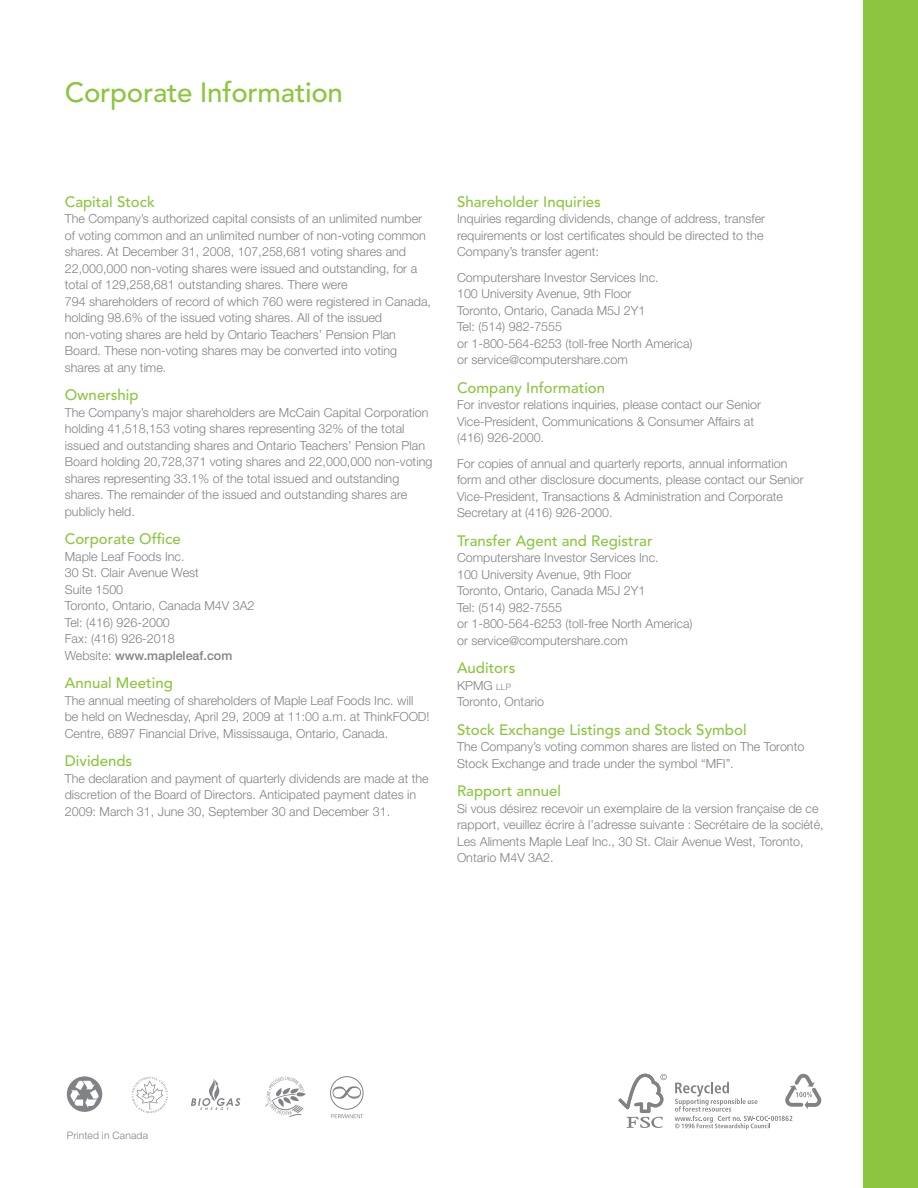
<style>
.page{position:relative;width:918px;height:1188px;background:#fff}
.page>*{position:absolute;margin:0;border:0;box-sizing:border-box;transform-origin:0 0}
.t1{font:500 27.75px "Avenir";letter-spacing:-.01em;color:#8bc63e}
.t2{font:500 15px "Avenir";color:#8bc63e}
.t3{font:300 12.6px/16.5px "Helvetica Neue";color:#808285}
.t4{font:300 10.2px "Helvetica Neue";letter-spacing:.02em;color:#808285}
.s1{font-weight:500}
.s2{font-size:8.7px}
</style>
<div class="page">
<div style="left:864px;top:0;width:54px;height:1188px;background:#8bc63e"></div>
<svg style="left:618px;top:1073px;width:204px;height:57px"></svg>
<svg style="left:67px;top:1076px;width:35px;height:36px"></svg>
<svg style="left:132px;top:1077px;width:36px;height:36px"></svg>
<svg style="left:191px;top:1078px;width:50px;height:32px"></svg>
<svg style="left:265px;top:1077px;width:41px;height:40px"></svg>
<svg style="left:331px;top:1114px;width:32px;height:4px"></svg>
<div style="left:330px;top:1076px;width:33px;height:34px;border:1px solid #808285;border-radius:50%"></div>
<svg style="left:332px;top:1086px;width:29px;height:14px"></svg>
<h1 class="t1" style="left:65px;top:77px;width:280px">Corporate Information</h1>
<p class="t2" style="left:65px;top:193px;width:92px">Capital Stock</p>
<p class="t3" style="left:65px;top:210px;width:368px">The Company’s authorized capital consists of an unlimited number of voting common and an unlimited number of non-voting common shares. At December 31, 2008, 107,258,681 voting shares and 22,000,000 non-voting shares were issued and outstanding, for a total of 129,258,681 outstanding shares. There were<br>794 shareholders of record of which 760 were registered in Canada, holding 98.6% of the issued voting shares. All of the issued non-voting shares are held by Ontario Teachers’ Pension Plan Board. These non-voting shares may be converted into voting shares at any time.</p>
<p class="t2" style="left:65px;top:387px;width:75px">Ownership</p>
<p class="t3" style="left:65px;top:404px;width:369px">The Company’s major shareholders are McCain Capital Corporation holding 41,518,153 voting shares representing 32% of the total issued and outstanding shares and Ontario Teachers’ Pension Plan Board holding 20,728,371 voting shares and 22,000,000 non-voting shares representing 33.1% of the total issued and outstanding shares. The remainder of the issued and outstanding shares are publicly held.</p>
<p class="t2" style="left:65px;top:531px;width:117px">Corporate Office</p>
<p class="t3" style="left:65px;top:548px;width:191px">Maple Leaf Foods Inc.<br>30 St. Clair Avenue West<br>Suite 1500<br>Toronto, Ontario, Canada M4V 3A2<br>Tel: (416) 926-2000<br>Fax: (416) 926-2018<br>Website: <span class="s1">www.mapleleaf.com</span></p>
<p class="t2" style="left:65px;top:675px;width:110px">Annual Meeting</p>
<p class="t3" style="left:65px;top:692px;width:350px">The annual meeting of shareholders of Maple Leaf Foods Inc. will be held on Wednesday, April 29, 2009 at 11:00 a.m. at ThinkFood</p>
<p class="t3" style="left:427px;top:708px;width:5px">!</p>
<p class="t3" style="left:65px;top:725px;width:325px">Centre, 6897 Financial Drive, Mississauga, Ontario, Canada.</p>
<p class="t2" style="left:65px;top:753px;width:69px">Dividends</p>
<p class="t3" style="left:65px;top:770px;width:366px">The declaration and payment of quarterly dividends are made at the discretion of the Board of Directors. Anticipated payment dates in<br>2009: March 31, June 30, September 30 and December 31.</p>
<p class="t2" style="left:457px;top:193px;width:145px">Shareholder Inquiries</p>
<p class="t3" style="left:457px;top:210px;width:310px">Inquiries regarding dividends, change of address, transfer requirements or lost certificates should be directed to the<br>Company’s transfer agent:</p>
<p class="t3" style="left:457px;top:269px;width:237px">Computershare Investor Services Inc.<br>100 University Avenue, 9th Floor<br>Toronto, Ontario, Canada M5J 2Y1<br>Tel: (514) 982-7555<br>or 1-800-564-6253 (toll-free North America) or service@computershare.com</p>
<p class="t2" style="left:457px;top:379px;width:150px">Company Information</p>
<p class="t3" style="left:457px;top:396px;width:305px">For investor relations inquiries, please contact our Senior<br>Vice-President, Communications &amp; Consumer Affairs at (416) 926-2000.</p>
<p class="t3" style="left:457px;top:455px;width:348px">For copies of annual and quarterly reports, annual information form and other disclosure documents, please contact our Senior Vice-President, Transactions &amp; Administration and Corporate Secretary at (416) 926-2000.</p>
<p class="t2" style="left:457px;top:532px;width:197px">Transfer Agent and Registrar</p>
<p class="t3" style="left:457px;top:549px;width:237px">Computershare Investor Services Inc.<br>100 University Avenue, 9th Floor<br>Toronto, Ontario, Canada M5J 2Y1<br>Tel: (514) 982-7555<br>or 1-800-564-6253 (toll-free North America) or service@computershare.com</p>
<p class="t2" style="left:457px;top:660px;width:60px">Auditors</p>
<p class="t3" style="left:457px;top:677px;width:89px">KPMG <span class="s2">llp<br></span>Toronto, Ontario</p>
<p class="t2" style="left:457px;top:721px;width:291px">Stock Exchange Listings and Stock Symbol</p>
<p class="t3" style="left:457px;top:738px;width:349px">The Company’s voting common shares are listed on The Toronto<br>Stock Exchange and trade under the symbol “MFI”.</p>
<p class="t2" style="left:457px;top:783px;width:106px">Rapport annuel</p>
<p class="t3" style="left:457px;top:800px;width:368px">Si vous désirez recevoir un exemplaire de la version française de ce rapport, veuillez écrire à l’adresse suivante : Secrétaire de la société, Les Aliments Maple Leaf Inc., 30 St. Clair Avenue West, Toronto, Ontario M4V 3A2.</p>
<p class="t4" style="left:67px;top:1129px;width:83px">Printed in Canada</p>
</div>
